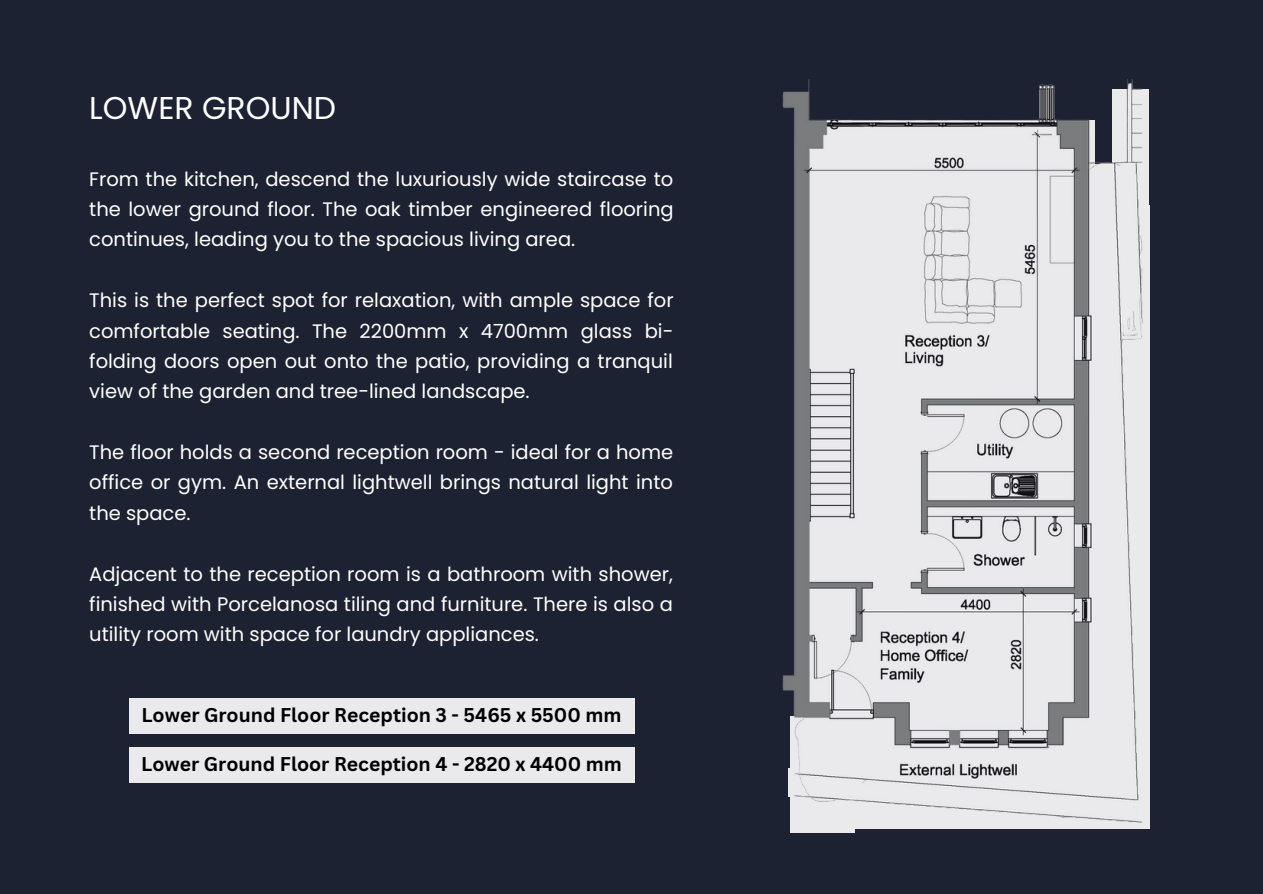
<style>
.page{position:relative;width:1263px;height:894px;background:#fff}
.page>*{position:absolute;margin:0;border:0;box-sizing:border-box;transform-origin:0 0}
.t1{font:31.5px "Poppins";color:#fff}
.t2{font:19.5px/30.3px "Poppins";color:#fff;text-align:justify}
.t3{font:700 19.35px "Canva Sans";color:#000}
</style>
<div class="page">
<div style="left:0;top:0;width:1263px;height:893px;background:#1d2232"></div>
<div style="left:129px;top:746px;width:505px;height:36px;background:#eaeaec"></div>
<img style="left:782px;top:79px;width:368px;height:754px">
<div style="left:129px;top:697px;width:505px;height:36px;background:#eaeaec"></div>
<p class="t1" style="left:89px;top:86px;width:248px">LOWER GROUND</p>
<p class="t2" style="left:89px;top:163px;width:586px">From the kitchen, descend the luxuriously wide staircase to the lower ground floor. The oak timber engineered flooring continues, leading you to the spacious living area.</p>
<p class="t2" style="left:89px;top:285px;width:586px">This is the perfect spot for relaxation, with ample space for comfortable seating. The 2200mm x 4700mm glass bi&shy;folding doors open out onto the patio, providing a tranquil view of the garden and tree-lined landscape.</p>
<p class="t2" style="left:89px;top:437px;width:585px">The floor holds a second reception room - ideal for a home office or gym. An external lightwell brings natural light into the space.</p>
<p class="t2" style="left:89px;top:558px;width:585px">Adjacent to the reception room is a bathroom with shower, finished with Porcelanosa tiling and furniture. There is also a utility room with space for laundry appliances.</p>
<p class="t3" style="left:141px;top:701px;width:482px">Lower Ground Floor Reception 3 - 5465 x 5500 mm</p>
<p class="t3" style="left:141px;top:750px;width:482px">Lower Ground Floor Reception 4 - 2820 x 4400 mm</p>
</div>
